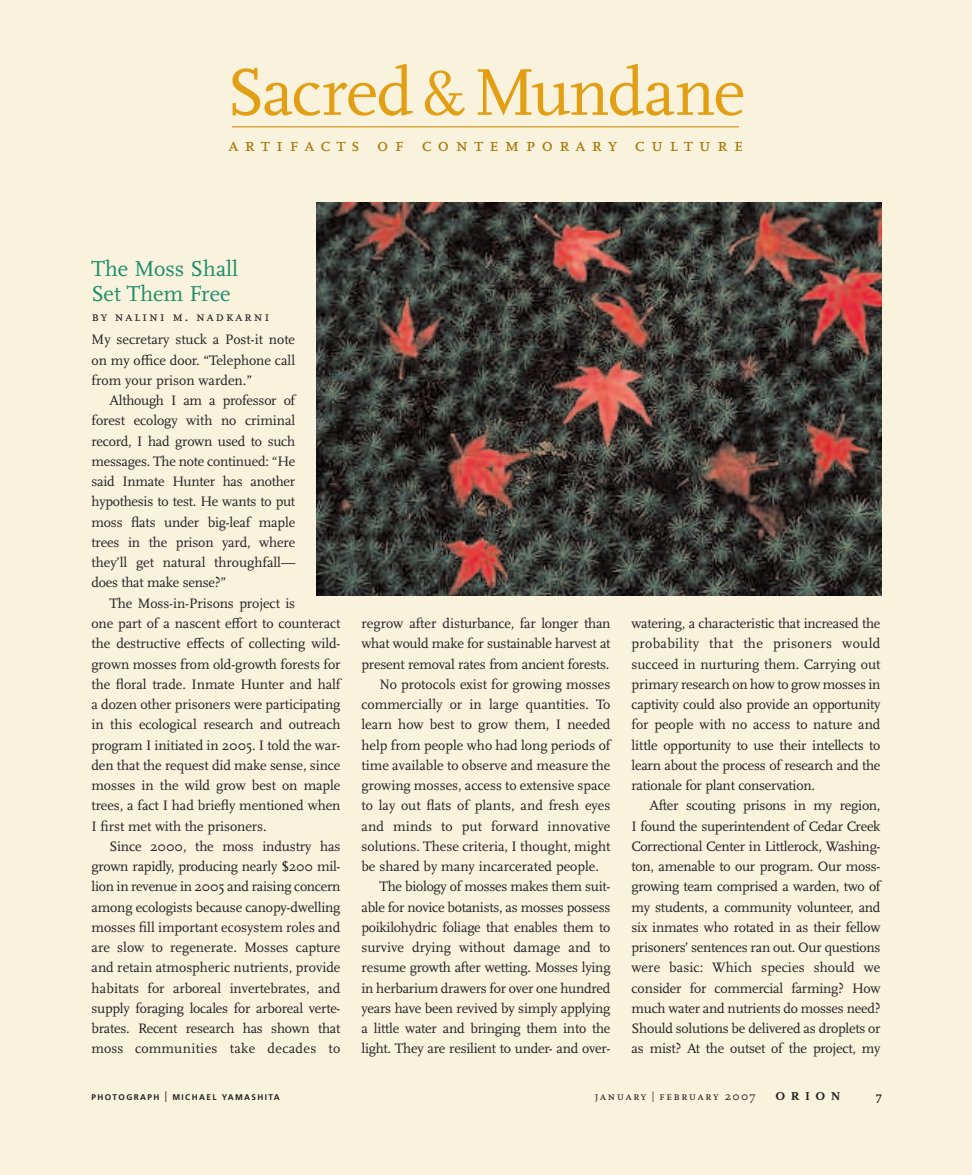
<style>
.page{position:relative;width:972px;height:1175px;background:#fff}
.page>*{position:absolute;margin:0;border:0;box-sizing:border-box;transform-origin:0 0}
.t1{font:69px "Scala";letter-spacing:-.025em;color:#e39f13}
.t2{font:22.5px/24.8px "Scala";color:#1c8d6a}
.t3{font:19.5px "Scala Caps";letter-spacing:.32em;color:#a57403}
.t4{font:14.25px/20.2px "Scala";letter-spacing:-.005em;color:#231f20;text-align:justify}
.t5{font:14.25px "Scala Caps";letter-spacing:.12em;color:#231f20}
.t6{font:12px "Scala Caps";letter-spacing:.12em;color:#231f20}
.t7{font:700 12px "Scala";letter-spacing:.42em;color:#231f20;scale:1.1 1}
.t8{font:700 12px "Scala";letter-spacing:.42em;color:#231f20}
.t9{font:700 8.25px "Frutiger";letter-spacing:.165em;color:#231f20}
.s1{font-size:60px}
.s2{font-family:"Scala Regular Expert"}
.s3{font-size:14.25px}
.s4{font-family:"Frutiger";font-weight:700;font-size:15px}
</style>
<div class="page">
<div style="left:0;top:0;width:972px;height:1174px;background:#f9f2dd"></div>
<hr style="left:232px;top:126px;width:507px;height:1px;background:#cf910f">
<img style="left:316px;top:202px;width:566px;height:394px">
<h1 class="t1" style="left:227px;top:67px;width:520px">Sacred <span class="s1">&amp;</span> Mundane</h1>
<h3 class="t3" style="left:229px;top:137px;width:516px">artifacts of contemporary culture</h3>
<h2 class="t2" style="left:92px;top:259px;width:148px">The Moss Shall<br>Set Them Free</h2>
<p class="t5" style="left:92px;top:311px;width:180px">by nalini m. nadkarni</p>
<p class="t4" style="left:92px;top:331px;width:205px">My secretary stuck a Post-it note on my o<span class="s2">;</span>ce door. “Telephone call from your prison warden.”</p>
<p class="t4" style="left:91px;top:392px;width:205px;text-indent:18px">Although I am a professor of forest ecology with no criminal record, I had grown used to such messages. The note continued: “He said Inmate Hunter has another hypothesis to test. He wants to put moss <span class="s2">?</span>ats under big-leaf maple trees in the prison yard, where they’ll get natural throughfall— does that make sense?”</p>
<p class="t4" style="left:91px;top:594px;width:251px;text-align:left;text-indent:18px">The Moss-in-Prisons project is<br>one part of a nascent e<span class="s2">=</span>ort to counteract the destructive e<span class="s2">=</span>ects of collecting wild&shy;grown mosses from old-growth forests for the <span class="s2">?</span>oral trade. Inmate Hunter and half a dozen other prisoners were participating in this ecological research and outreach program I initiated in 2005. I told the war&shy;den that the request did make sense, since mosses in the wild grow best on maple trees, a fact I had brie<span class="s2">?</span>y mentioned when I <span class="s2">&gt;</span>rst met with the prisoners.</p>
<p class="t4" style="left:91px;top:837px;width:251px;text-indent:18px">Since 2000, the moss industry has grown rapidly, producing nearly $200 mil&shy;lion in revenue in 2005 and raising concern among ecologists because canopy-dwelling mosses <span class="s2">&gt;</span>ll important ecosystem roles and are slow to regenerate. Mosses capture and retain atmospheric nutrients, provide habitats for arboreal invertebrates, and supply foraging locales for arboreal verte&shy;brates. Recent research has shown that moss communities take decades to</p>
<p class="t9" style="left:92px;top:1093px;width:190px">PHOTOGRAPH <span class="s3">l</span> MICHAEL YAMASHITA</p>
<p class="t4" style="left:362px;top:614px;width:251px">regrow after disturbance, far longer than</p>
<p class="t4" style="left:362px;top:635px;width:251px">what would make for sustainable harvest at</p>
<p class="t4" style="left:362px;top:655px;width:249px">present removal rates from ancient forests.</p>
<p class="t4" style="left:380px;top:675px;width:233px">No protocols exist for growing mosses</p>
<p class="t4" style="left:362px;top:695px;width:251px">commercially or in large quantities. To</p>
<p class="t4" style="left:362px;top:716px;width:251px">learn how best to grow them, I needed</p>
<p class="t4" style="left:362px;top:736px;width:251px">help from people who had long periods of</p>
<p class="t4" style="left:362px;top:756px;width:251px">time available to observe and measure the</p>
<p class="t4" style="left:362px;top:776px;width:250px">growing mosses, access to extensive space</p>
<p class="t4" style="left:362px;top:797px;width:251px">to lay out <span class="s2">?</span>ats of plants, and fresh eyes</p>
<p class="t4" style="left:362px;top:817px;width:251px">and minds to put forward innovative</p>
<p class="t4" style="left:362px;top:837px;width:251px">solutions. These criteria, I thought, might</p>
<p class="t4" style="left:362px;top:857px;width:239px">be shared by many incarcerated people.</p>
<p class="t4" style="left:380px;top:878px;width:233px">The biology of mosses makes them suit-</p>
<p class="t4" style="left:362px;top:898px;width:251px">able for novice botanists, as mosses possess</p>
<p class="t4" style="left:362px;top:918px;width:251px">poikilohydric foliage that enables them to</p>
<p class="t4" style="left:362px;top:938px;width:250px">survive drying without damage and to</p>
<p class="t4" style="left:362px;top:959px;width:251px">resume growth after wetting. Mosses lying</p>
<p class="t4" style="left:362px;top:979px;width:251px">in herbarium drawers for over one hundred</p>
<p class="t4" style="left:362px;top:999px;width:251px">years have been revived by simply applying</p>
<p class="t4" style="left:362px;top:1019px;width:251px">a little water and bringing them into the</p>
<p class="t4" style="left:362px;top:1040px;width:251px">light. They are resilient to under- and over-</p>
<p class="t4" style="left:631px;top:614px;width:251px">watering, a characteristic that increased the probability that the prisoners would succeed in nurturing them. Carrying out primary research on how to grow mosses in captivity could also provide an opportunity for people with no access to nature and little opportunity to use their intellects to learn about the process of research and the rationale for plant conservation.</p>
<p class="t4" style="left:631px;top:797px;width:251px;text-indent:18px">After scouting prisons in my region, I found the superintendent of Cedar Creek Correctional Center in Littlerock, Washing&shy;ton, amenable to our program. Our moss&shy;growing team comprised a warden, two of my students, a community volunteer, and six inmates who rotated in as their fellow prisoners’ sentences ran out. Our questions were basic: Which species should we consider for commercial farming? How much water and nutrients do mosses need?<br>Should solutions be delivered as droplets or as mist? At the outset of the project, my</p>
<p class="t6" style="left:595px;top:1091px;width:162px">january <span class="s4">I</span> february 2007</p>
<p class="t7" style="left:775px;top:1091px;width:61px">ORION</p>
<p class="t8" style="left:876px;top:1091px;width:7px">7</p>
</div>
